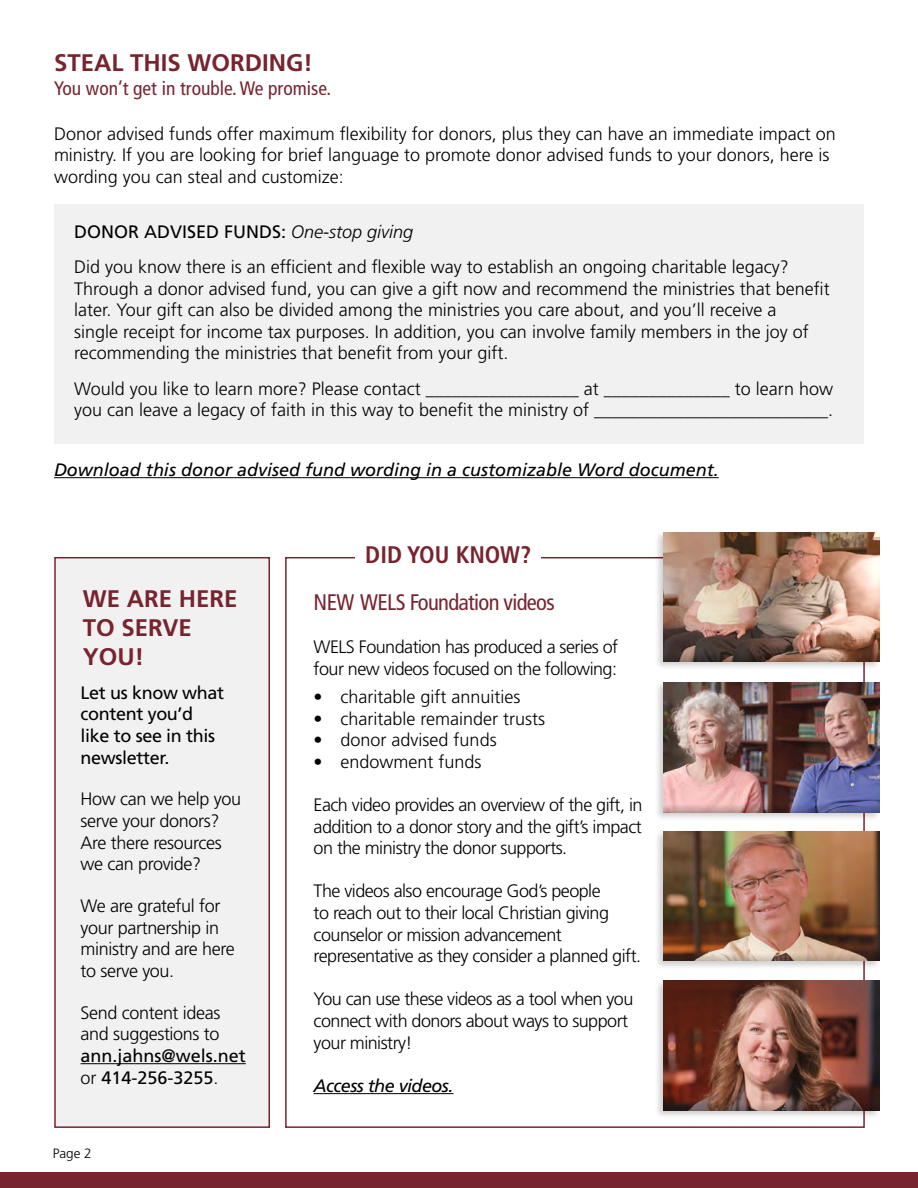
<style>
.page{position:relative;width:918px;height:1188px;background:#fff}
.page>*{position:absolute;margin:0;border:0;box-sizing:border-box;transform-origin:0 0}
.t1{font:700 24px/28.8px "Frutiger LT Std";color:#78242f}
.t2{font:700 condensed 24px "Frutiger LT Std";color:#78242f}
.t3{font:condensed 22.5px "Frutiger LT Std";letter-spacing:-.03em;color:#78242f}
.t4{font:condensed 19.5px "Frutiger LT Std";color:#78242f}
.t5{font:300 18px/21.6px "Frutiger LT Std";color:#000}
.t6{font:300 18px/21.6px "Frutiger LT Std";letter-spacing:-.03em;color:#000}
.t7{font:300 18px/21.6px "Frutiger LT Std";letter-spacing:-.02em;color:#000}
.t8{font:italic 18px "Frutiger LT Std";color:#000}
.t9{font:18px/21.6px "Frutiger LT Std";letter-spacing:-.02em;color:#000}
.t10{font:18px/21.6px "Frutiger LT Std";color:#000}
.t11{font:italic 18px "Frutiger LT Std";letter-spacing:-.03em;color:#000}
.t12{font:300 13.5px "Frutiger LT Std";color:#000}
.s1{font-weight:400}
.s2{font-style:italic}
.s3{font-weight:300}
</style>
<div class="page">
<div style="left:0;top:1173px;width:918px;height:15px;background:#78242f"></div>
<hr style="left:54px;top:477px;width:665px;height:1px;background:#000">
<div style="left:54px;top:204px;width:810px;height:240px;background:#f1f1f2"></div>
<hr style="left:314px;top:1093px;width:139px;height:1px;background:#000">
<div style="left:55px;top:558px;width:214px;height:569px;background:#f1f1f2"></div>
<div style="left:54px;top:557px;width:216px;height:571px;border:2px solid #78242f"></div>
<hr style="left:81px;top:1063px;width:165px;height:1px;background:#000">
<div style="left:654px;top:530px;width:227px;height:141px;background:#000;opacity:.19"></div>
<img style="left:664px;top:532px;width:216px;height:130px">
<div style="left:654px;top:680px;width:227px;height:141px;background:#000;opacity:.19"></div>
<img style="left:664px;top:682px;width:216px;height:130px">
<div style="left:654px;top:829px;width:227px;height:141px;background:#000;opacity:.19"></div>
<img style="left:664px;top:831px;width:216px;height:130px">
<div style="left:654px;top:978px;width:227px;height:141px;background:#000;opacity:.19"></div>
<img style="left:664px;top:981px;width:216px;height:129px">
<h1 class="t1" style="left:54px;top:49px;width:260px">STEAL THIS WORDING!</h1>
<p class="t4" style="left:54px;top:77px;width:279px">You won’t get in trouble. We promise.</p>
<p class="t5" style="left:54px;top:123px;width:783px">Donor advised funds offer maximum flexibility for donors, plus they can have an immediate impact on ministry. If you are looking for brief language to promote donor advised funds to your donors, here is wording you can steal and customize:</p>
<p class="t5" style="left:74px;top:214px;width:716px;line-height:35.1px"><span class="s1">DONOR ADVISED FUNDS:</span> <span class="s2">One-stop giving<br></span>Did you know there is an efficient and flexible way to establish an ongoing charitable legacy?</p>
<p class="t5" style="left:74px;top:278px;width:757px">Through a donor advised fund, you can give a gift now and recommend the ministries that benefit later. Your gift can also be divided among the ministries you care about, and you’ll receive a<br>single receipt for income tax purposes. In addition, you can involve family members in the joy of recommending the ministries that benefit from your gift.</p>
<p class="t5" style="left:74px;top:378px;width:761px">Would you like to learn more? Please contact _________________ at ______________ to learn how you can leave a legacy of faith in this way to benefit the ministry of __________________________.</p>
<p class="t8" style="left:54px;top:459px;width:666px">Download this donor advised fund wording in a customizable Word document.</p>
<h1 class="t1" style="left:83px;top:584px;width:156px">WE ARE HERE<br>TO SERVE<br>YOU!</h1>
<p class="t9" style="left:81px;top:682px;width:145px">Let us know what content you’d like to see in this newsletter.</p>
<p class="t7" style="left:81px;top:789px;width:162px">How can we help you serve your donors?<br>Are there resources we can provide?</p>
<p class="t7" style="left:81px;top:895px;width:156px">We are grateful for your partnership in ministry and are here to serve you.</p>
<p class="t7" style="left:81px;top:1002px;width:141px">Send content ideas and suggestions to</p>
<p class="t10" style="left:81px;top:1045px;width:167px">ann.jahns@wels.net <span class="s3">or</span> 414-256-3255<span class="s3">.</span></p>
<p class="t12" style="left:53px;top:1145px;width:41px">Page 2</p>
<h1 class="t2" style="left:365px;top:540px;width:167px">DID YOU KNOW?</h1>
<p class="t3" style="left:314px;top:589px;width:243px">NEW WELS Foundation videos</p>
<p class="t6" style="left:314px;top:636px;width:306px">WELS Foundation has produced a series of four new videos focused on the following:</p>
<p class="t5" style="left:314px;top:686px;width:209px">• charitable gift annuities</p>
<p class="t5" style="left:314px;top:708px;width:233px">• charitable remainder trusts</p>
<p class="t5" style="left:314px;top:730px;width:185px">• donor advised funds</p>
<p class="t5" style="left:314px;top:751px;width:170px">• endowment funds</p>
<p class="t5" style="left:314px;top:794px;width:330px;text-align:justify">Each video provides an overview of the gift, in addition to a donor story and the gift’s impact on the ministry the donor supports.</p>
<p class="t6" style="left:314px;top:881px;width:329px">The videos also encourage God’s people<br>to reach out to their local Christian giving counselor or mission advancement representative as they consider a planned gift.</p>
<p class="t6" style="left:314px;top:989px;width:321px">You can use these videos as a tool when you connect with donors about ways to support your ministry!</p>
<p class="t11" style="left:314px;top:1075px;width:141px">Access the videos.</p>
</div>
